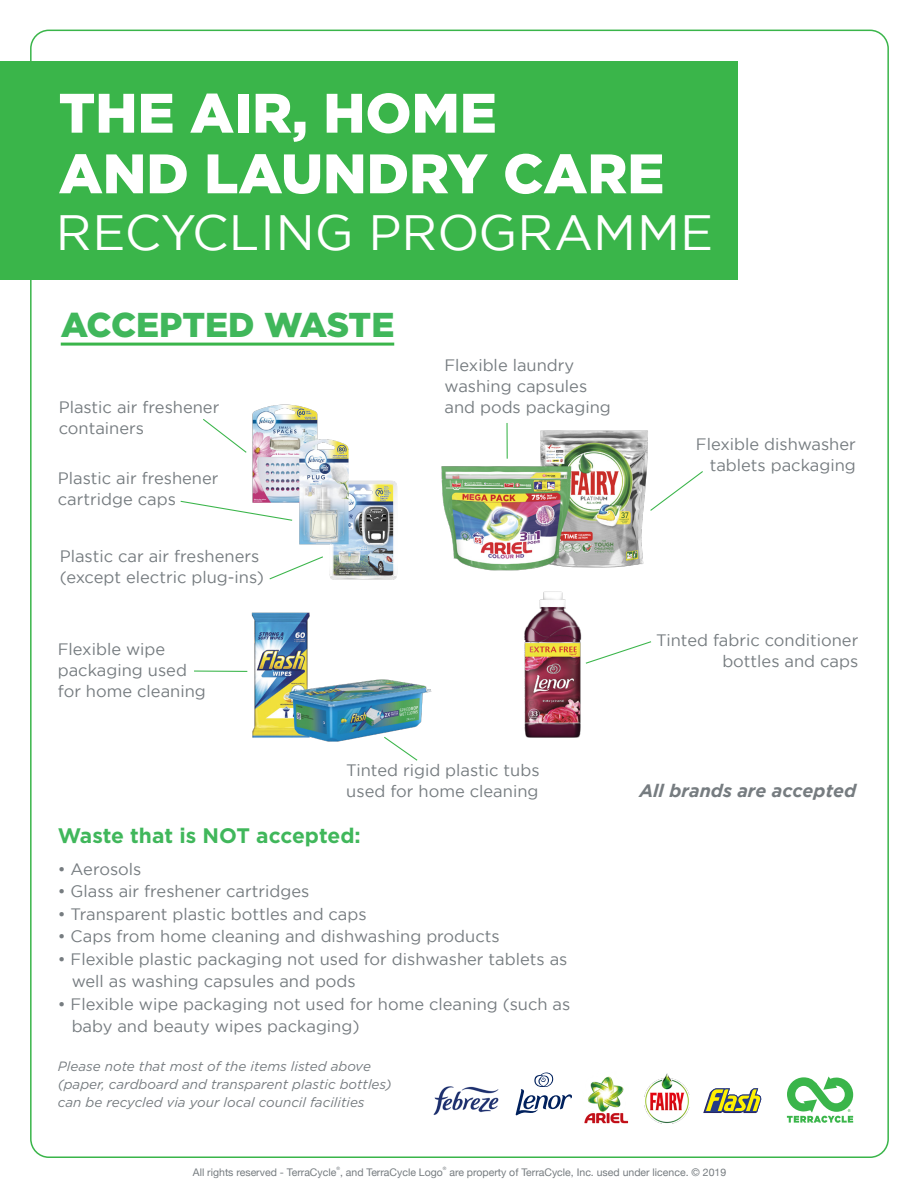
<style>
.page{position:relative;width:918px;height:1188px;background:#fff}
.page>*{position:absolute;margin:0;border:0;box-sizing:border-box;transform-origin:0 0}
.t1{font:900 55.5px/60.6px "Gotham";color:#fff}
.t2{font:49.5px "Gotham";color:#fff}
.t3{font:900 34.5px "Gotham";color:#40b75b}
.t4{font:700 21px "Gotham";color:#40b75b}
.t5{font:italic 700 18px "Gotham";color:#767c80}
.t6{font:16.5px/21px "Gotham";color:#767c80}
.t7{font:italic 13.5px/18px "Gotham";color:#767c80}
.t8{font:10.5px "Helvetica Neue";color:#767c80}
.t9{font:4.5px "Helvetica Neue";color:#767c80}
</style>
<div class="page">
<svg style="left:787px;top:1077px;width:66px;height:46px"></svg>
<div style="left:0;top:61px;width:737px;height:219px;background:#3ab54a"></div>
<svg style="left:203px;top:419px;width:12px;height:10px"></svg>
<svg style="left:665px;top:471px;width:38px;height:30px"></svg>
<svg style="left:180px;top:500px;width:35px;height:8px"></svg>
<img style="left:644px;top:1073px;width:46px;height:51px">
<img style="left:433px;top:1086px;width:66px;height:29px">
<img style="left:584px;top:1076px;width:45px;height:48px">
<svg style="left:703px;top:1088px;width:58px;height:25px"></svg>
<svg style="left:516px;top:1072px;width:56px;height:43px"></svg>
<hr style="left:194px;top:671px;width:53px;height:1px;background:#3ab54a">
<img style="left:215px;top:404px;width:450px;height:357px">
<hr style="left:61px;top:343px;width:333px;height:3px;background:#3ab54a">
<h1 class="t1" style="left:59px;top:81px;width:607px">THE AIR, HOME<br>AND LAUNDRY CARE</h1>
<h2 class="t2" style="left:56px;top:205px;width:659px">RECYCLING PROGRAMME</h2>
<h3 class="t3" style="left:61px;top:305px;width:335px">ACCEPTED WASTE</h3>
<p class="t6" style="left:59px;top:396px;width:162px">Plastic air freshener containers</p>
<p class="t6" style="left:58px;top:467px;width:162px">Plastic air freshener cartridge caps</p>
<p class="t6" style="left:60px;top:545px;width:206px">Plastic car air fresheners (except electric plug-ins)</p>
<p class="t6" style="left:58px;top:639px;width:150px">Flexible wipe packaging used for home cleaning</p>
<p class="t6" style="left:444px;top:355px;width:168px">Flexible laundry washing capsules and pods packaging</p>
<p class="t6" style="left:346px;top:759px;width:195px">Tinted rigid plastic tubs used for home cleaning</p>
<p class="t4" style="left:58px;top:824px;width:304px">Waste that is NOT accepted:</p>
<p class="t6" style="left:58px;top:858px;width:85px">• Aerosols</p>
<p class="t6" style="left:58px;top:881px;width:253px">• Glass air freshener cartridges</p>
<p class="t6" style="left:58px;top:903px;width:310px">• Transparent plastic bottles and caps</p>
<p class="t6" style="left:58px;top:926px;width:443px">• Caps from home cleaning and dishwashing products</p>
<p class="t6" style="left:72px;top:948px;width:497px;line-height:22.5px;text-indent:-14px">• Flexible plastic packaging not used for dishwasher tablets as well as washing capsules and pods</p>
<p class="t6" style="left:72px;top:993px;width:500px;line-height:22.5px;text-indent:-14px">• Flexible wipe packaging not used for home cleaning (such as baby and beauty wipes packaging)</p>
<p class="t7" style="left:58px;top:1058px;width:335px">Please note that most of the items listed above (paper, cardboard and transparent plastic bottles) can be recycled via your local council facilities</p>
<p class="t6" style="left:696px;top:434px;width:161px;text-align:right">Flexible dishwasher tablets packaging</p>
<p class="t6" style="left:656px;top:629px;width:204px;text-align:right">Tinted fabric conditioner bottles and caps</p>
<p class="t5" style="left:639px;top:780px;width:218px">All brands are accepted</p>
<p class="t9" style="left:336px;top:1165px;width:5px">®</p>
<p class="t9" style="left:443px;top:1165px;width:5px">®</p>
<p class="t8" style="left:449px;top:1165px;width:278px">are property of TerraCycle, Inc. used under licence. © 2019</p>
<p class="t8" style="left:193px;top:1165px;width:251px">All rights reserved - TerraCycle , and TerraCycle Logo</p>
</div>
